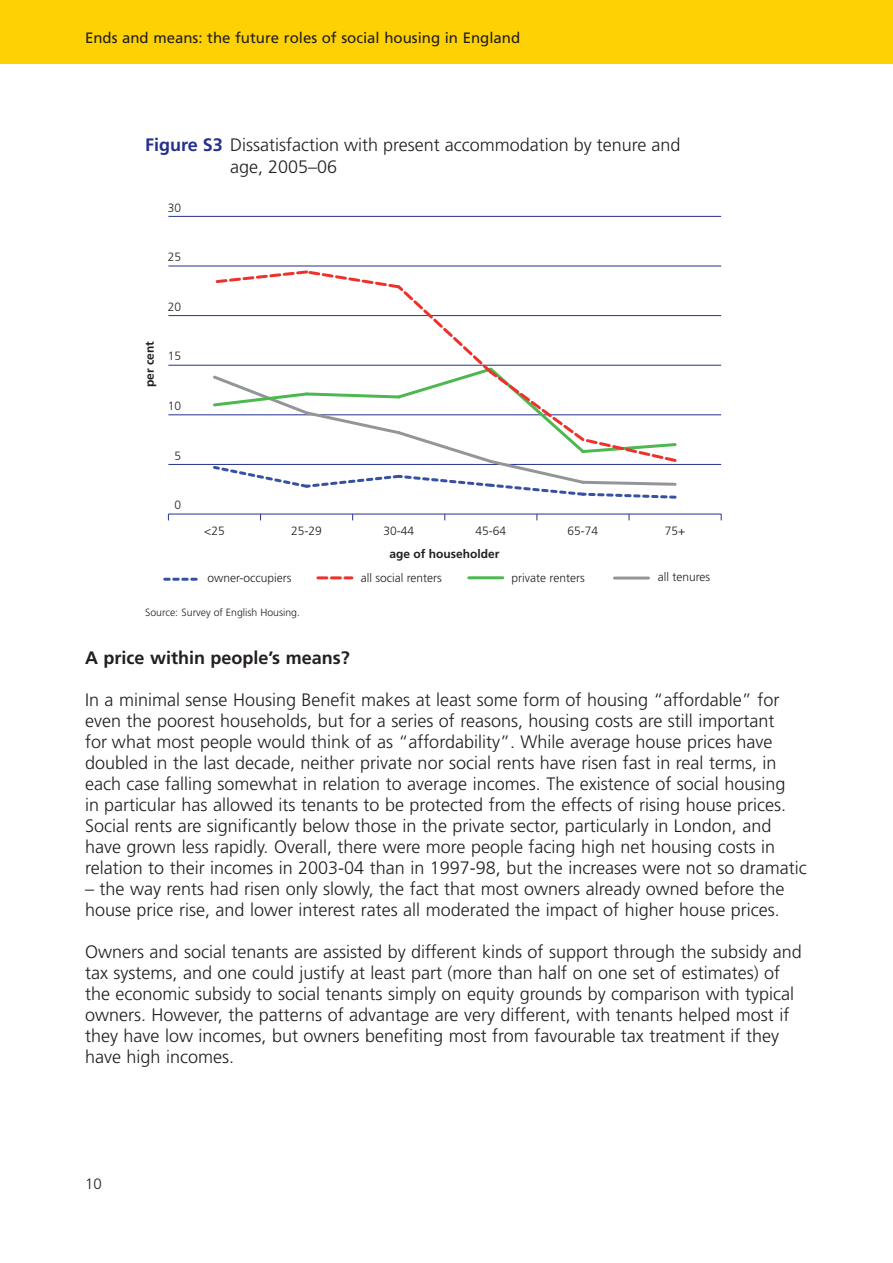
<style>
.page{position:relative;width:893px;height:1263px;background:#fff}
.page>*{position:absolute;margin:0;border:0;box-sizing:border-box;transform-origin:0 0}
.t1{font:300 18px/21px "Frutiger";color:#231f20}
.t2{font:700 18px "Frutiger";color:#231f20}
.t3{font:15px "Frutiger";color:#231f20}
.t4{font:300 15px "Frutiger";color:#231f20}
.t5{font:300 12px "Frutiger";color:#231f20}
.t6{font:700 12px "Frutiger";color:#231f20}
.t7{font:300 10.5px "Frutiger";color:#231f20}
.s1{font-weight:700;color:#24318b}
</style>
<div class="page">
<div style="left:0;top:0;width:893px;height:64px;background:#fed105"></div>
<hr style="left:168px;top:514px;width:553px;height:1px;background:#24318b">
<hr style="left:168px;top:464px;width:553px;height:1px;background:#24318b">
<hr style="left:168px;top:414px;width:553px;height:1px;background:#24318b">
<hr style="left:168px;top:365px;width:553px;height:1px;background:#24318b">
<hr style="left:168px;top:315px;width:553px;height:1px;background:#24318b">
<hr style="left:168px;top:266px;width:553px;height:1px;background:#24318b">
<hr style="left:168px;top:216px;width:553px;height:1px;background:#24318b">
<svg style="left:318px;top:576px;width:34px;height:3px"></svg>
<hr style="left:469px;top:576px;width:34px;height:3px;background:#4cb84f">
<svg style="left:165px;top:578px;width:33px;height:3px"></svg>
<hr style="left:614px;top:576px;width:34px;height:3px;background:#939598">
<svg style="left:211px;top:270px;width:468px;height:229px"></svg>
<p class="t3" style="left:85px;top:31px;width:437px">Ends and means: the future roles of social housing in England</p>
<p class="t1" style="left:230px;top:136px;width:452px;line-height:21.6px;text-indent:-85px"><span class="s1">Figure S3</span> Dissatisfaction with present accommodation by tenure and age, 2005–06</p>
<p class="t5" style="left:168px;top:203px;width:15px">30</p>
<p class="t5" style="left:168px;top:252px;width:15px">25</p>
<p class="t6" style="left:145px;top:387px;width:48px;rotate:-90deg">per cent</p>
<p class="t5" style="left:168px;top:302px;width:15px">20</p>
<p class="t5" style="left:168px;top:351px;width:15px">15</p>
<p class="t5" style="left:168px;top:401px;width:15px">10</p>
<p class="t5" style="left:175px;top:451px;width:8px">5</p>
<p class="t5" style="left:175px;top:500px;width:8px">0</p>
<p class="t5" style="left:204px;top:526px;width:22px">&lt;25</p>
<p class="t5" style="left:291px;top:526px;width:32px">25-29</p>
<p class="t5" style="left:383px;top:526px;width:32px">30-44</p>
<p class="t5" style="left:475px;top:526px;width:32px">45-64</p>
<p class="t5" style="left:568px;top:526px;width:32px">65-74</p>
<p class="t5" style="left:665px;top:526px;width:22px">75+</p>
<p class="t6" style="left:389px;top:549px;width:112px">age of householder</p>
<p class="t5" style="left:207px;top:573px;width:86px">owner-occupiers</p>
<p class="t5" style="left:658px;top:572px;width:54px">all tenures</p>
<p class="t5" style="left:361px;top:573px;width:83px">all social renters</p>
<p class="t5" style="left:512px;top:573px;width:75px">private renters</p>
<p class="t7" style="left:145px;top:608px;width:156px">Source: Survey of English Housing.</p>
<p class="t2" style="left:85px;top:650px;width:266px">A price within people’s means?</p>
<p class="t1" style="left:85px;top:690px;width:723px">In a minimal sense Housing Benefit makes at least some form of housing “affordable” for even the poorest households, but for a series of reasons, housing costs are still important<br>for what most people would think of as “affordability”. While average house prices have doubled in the last decade, neither private nor social rents have risen fast in real terms, in each case falling somewhat in relation to average incomes. The existence of social housing<br>in particular has allowed its tenants to be protected from the effects of rising house prices.<br>Social rents are significantly below those in the private sector, particularly in London, and have grown less rapidly. Overall, there were more people facing high net housing costs in relation to their incomes in 2003-04 than in 1997-98, but the increases were not so dramatic</p>
<p class="t1" style="left:85px;top:879px;width:701px">– the way rents had risen only slowly, the fact that most owners already owned before the house price rise, and lower interest rates all moderated the impact of higher house prices.</p>
<p class="t1" style="left:85px;top:942px;width:718px">Owners and social tenants are assisted by different kinds of support through the subsidy and tax systems, and one could justify at least part (more than half on one set of estimates) of the economic subsidy to social tenants simply on equity grounds by comparison with typical owners. However, the patterns of advantage are very different, with tenants helped most if they have low incomes, but owners benefiting most from favourable tax treatment if they have high incomes.</p>
<p class="t4" style="left:85px;top:1178px;width:18px">10</p>
</div>
